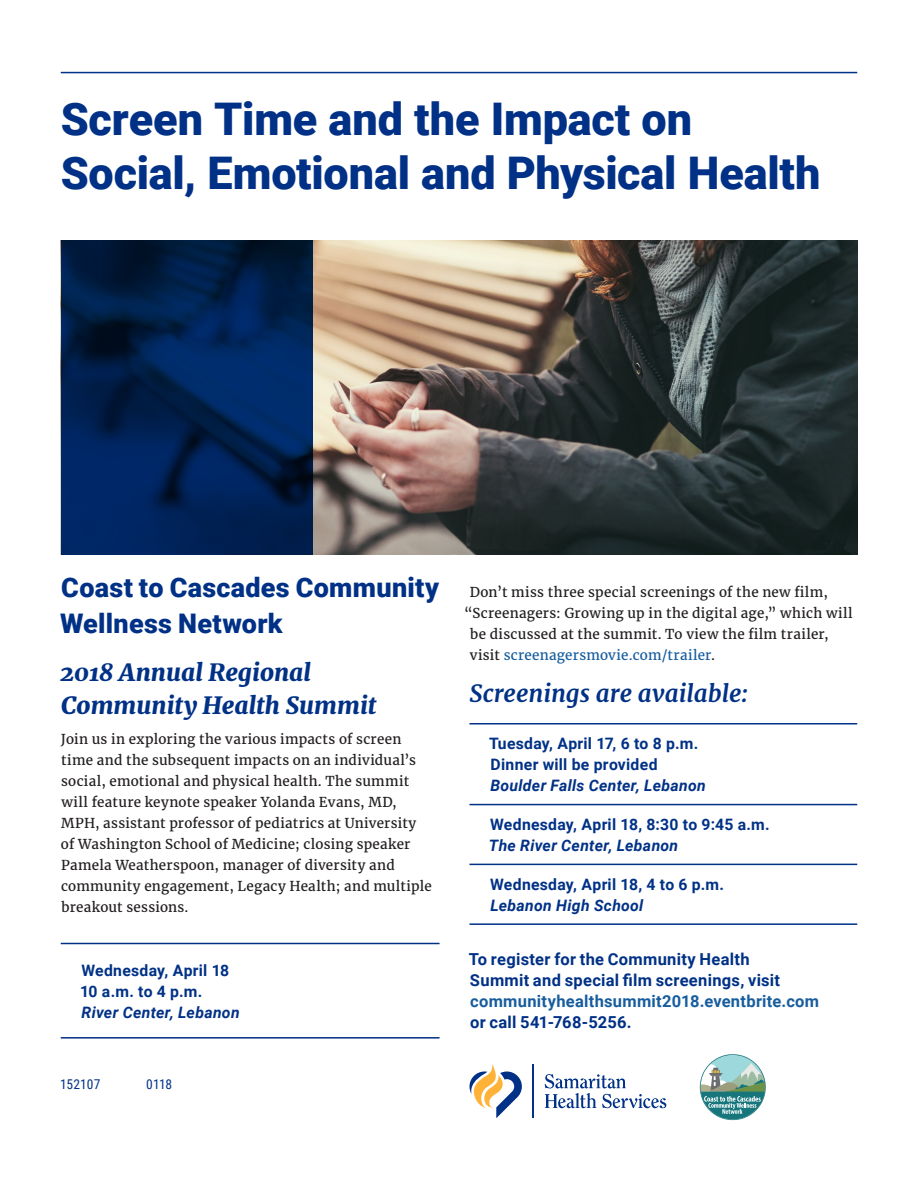
<style>
.page{position:relative;width:918px;height:1188px;background:#fff}
.page>*{position:absolute;margin:0;border:0;box-sizing:border-box;transform-origin:0 0}
.Headline_Span_Column{font:900 45px/54px "Roboto";letter-spacing:-.005em;color:#003186}
.Subhead{font:900 27px/36px "Roboto";letter-spacing:.01em;color:#003186}
.Large_Callout{font:italic 900 24px/33px "Merriweather";color:#003186}
.Large_Callout-2{font:italic 700 24px "Merriweather";color:#003186}
.Subhead_Span_Columns{font:700 16.5px/21px "Roboto";letter-spacing:.015em;color:#003186}
.Callout_Contact_info{font:700 15.75px "Roboto";letter-spacing:.015em;color:#003186}
.Callout_Contact_info-2{font:italic 700 15.75px "Roboto";letter-spacing:.02em;color:#003186}
.Body{font:13.5px/21px "Merriweather";letter-spacing:.02em;color:#231f20}
.Body-2{font:13.5px "Merriweather";letter-spacing:.02em;color:#175d9e}
.URL{font:13.5px "Roboto Condensed";color:#003186}
.s1{color:#231f20}
.s2{color:#175d9e}
</style>
<div class="page">
<img style="left:312px;top:240px;width:545px;height:315px">
<svg style="left:61px;top:240px;width:251px;height:315px;background:#002050"></svg>
<hr style="left:61px;top:72px;width:796px;height:1px;background:#003186">
<hr style="left:469px;top:804px;width:388px;height:1px;background:#003186">
<hr style="left:469px;top:723px;width:388px;height:1px;background:#003186">
<hr style="left:469px;top:864px;width:388px;height:1px;background:#003186">
<hr style="left:469px;top:923px;width:388px;height:2px;background:#003186">
<hr style="left:61px;top:1037px;width:379px;height:2px;background:#003186">
<hr style="left:61px;top:943px;width:379px;height:1px;background:#003186">
<svg style="left:469px;top:1064px;width:53px;height:54px"></svg>
<hr style="left:533px;top:1064px;width:1px;height:54px;background:#003186">
<svg style="left:545px;top:1074px;width:121px;height:34px"></svg>
<svg style="left:700px;top:1054px;width:66px;height:66px"></svg>
<p class="Headline_Span_Column" style="left:61px;top:90px;width:761px">Screen Time and the Impact on<br>Social, Emotional and Physical Health</p>
<p class="Subhead" style="left:60px;top:568px;width:381px">Coast to Cascades Community<br>Wellness Network</p>
<p class="Large_Callout" style="left:60px;top:655px;width:318px">2018 Annual Regional<br>Community Health Summit</p>
<p class="Body" style="left:61px;top:728px;width:372px">Join us in exploring the various impacts of screen time and the subsequent impacts on an individual’s social, emotional and physical health. The summit will feature keynote speaker Yolanda Evans, MD, MPH, assistant professor of pediatrics at University of Washington School of Medicine; closing speaker Pamela Weatherspoon, manager of diversity and community engagement, Legacy Health; and multiple breakout sessions.</p>
<p class="Callout_Contact_info" style="left:81px;top:959px;width:149px">Wednesday, April 18</p>
<p class="Callout_Contact_info" style="left:80px;top:980px;width:124px">10 a.m. to 4 p.m.</p>
<p class="Callout_Contact_info-2" style="left:82px;top:1001px;width:160px">River Center, Lebanon</p>
<p class="URL" style="left:60px;top:1074px;width:42px">152107</p>
<p class="URL" style="left:146px;top:1074px;width:28px">0118</p>
<p class="Body" style="left:470px;top:581px;width:360px">Don’t miss three special screenings of the new film,</p>
<p class="Body" style="left:464px;top:602px;width:390px">“Screenagers: Growing up in the digital age,” which will</p>
<p class="Body" style="left:470px;top:623px;width:360px">be discussed at the summit. To view the film trailer,</p>
<p class="Body-2" style="left:470px;top:646px;width:247px"><span class="s1">visit</span> screenagersmovie.com/trailer<span class="s1">.</span></p>
<p class="Large_Callout-2" style="left:469px;top:677px;width:280px">Screenings are available:</p>
<p class="Callout_Contact_info" style="left:489px;top:732px;width:211px">Tuesday, April 17, 6 to 8 p.m.</p>
<p class="Callout_Contact_info" style="left:491px;top:753px;width:168px">Dinner will be provided</p>
<p class="Callout_Contact_info-2" style="left:490px;top:774px;width:217px">Boulder Falls Center, Lebanon</p>
<p class="Callout_Contact_info" style="left:490px;top:813px;width:281px">Wednesday, April 18, 8:30 to 9:45 a.m.</p>
<p class="Callout_Contact_info-2" style="left:489px;top:834px;width:191px">The River Center, Lebanon</p>
<p class="Callout_Contact_info" style="left:490px;top:873px;width:235px">Wednesday, April 18, 4 to 6 p.m.</p>
<p class="Callout_Contact_info-2" style="left:490px;top:894px;width:155px">Lebanon High School</p>
<p class="Subhead_Span_Columns" style="left:469px;top:948px;width:352px">To register for the Community Health<br>Summit and special film screenings, visit <span class="s2">communityhealthsummit2018.eventbrite.com </span>or call 541-768-5256.</p>
</div>
